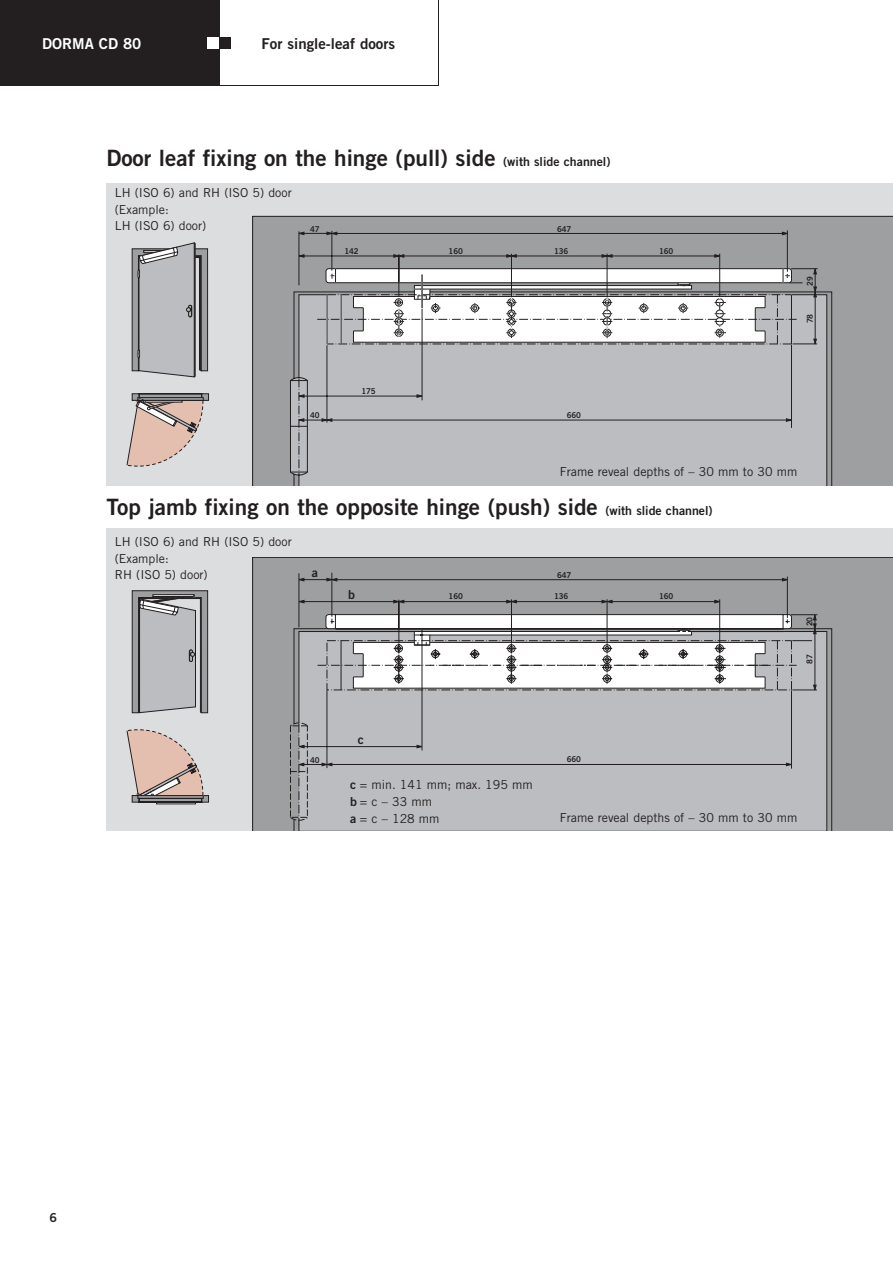
<style>
.page{position:relative;width:893px;height:1263px;background:#fff}
.page>*{position:absolute;margin:0;border:0;box-sizing:border-box;transform-origin:0 0}
.t1{font:22.5px "Trade Gothic Bold Two";color:#231f20}
.t2{font:15px "Trade Gothic Bold Two";color:#231f20}
.t3{font:15px "Trade Gothic Bold Two";color:#fff}
.t4{font:12.3px/17.5px "Trade Gothic";color:#231f20}
.t5{font:12.3px "Trade Gothic Bold Two";color:#231f20}
.t6{font:8.1px "Trade Gothic Bold Two";letter-spacing:-.02em;color:#231f20}
.s1{font-size:12.3px}
.s2{font-family:"Trade Gothic Bold Two"}
</style>
<div class="page">
<div style="left:0;top:1px;width:219px;height:85px;background:#231f20"></div>
<div style="left:219px;top:37px;width:12px;height:12px;background:#231f20"></div>
<div style="left:207px;top:37px;width:12px;height:12px;background:#fff"></div>
<div style="left:106px;top:528px;width:786px;height:302px;background:#dcddde"></div>
<div style="left:252px;top:557px;width:640px;height:273px;background:#9d9fa1"></div>
<hr style="left:252px;top:557px;width:1px;height:273px;background:#231f20">
<hr style="left:252px;top:557px;width:640px;height:1px;background:#231f20">
<svg style="left:782px;top:577px;width:5px;height:4px"></svg>
<svg style="left:290px;top:724px;width:3px;height:96px"></svg>
<svg style="left:293px;top:628px;width:539px;height:202px;background:#b3b5b8"></svg>
<hr style="left:336px;top:579px;width:448px;height:1px;background:#231f20">
<svg style="left:298px;top:577px;width:39px;height:4px"></svg>
<svg style="left:298px;top:599px;width:6px;height:4px"></svg>
<hr style="left:331px;top:572px;width:1px;height:44px;background:#231f20">
<hr style="left:299px;top:573px;width:1px;height:54px;background:#231f20">
<hr style="left:301px;top:601px;width:95px;height:1px;background:#231f20">
<hr style="left:787px;top:576px;width:1px;height:42px;background:#231f20">
<svg style="left:127px;top:590px;width:82px;height:213px"></svg>
<svg style="left:317px;top:599px;width:500px;height:151px;background:#bebfc1"></svg>
<div style="left:106px;top:183px;width:786px;height:302px;background:#dcddde"></div>
<div style="left:252px;top:216px;width:640px;height:269px;background:#9d9fa1"></div>
<hr style="left:252px;top:216px;width:1px;height:269px;background:#231f20">
<hr style="left:252px;top:216px;width:640px;height:1px;background:#231f20">
<div style="left:290px;top:291px;width:542px;height:194px;background:#bbbdc0"></div>
<svg style="left:782px;top:232px;width:5px;height:3px"></svg>
<hr style="left:336px;top:233px;width:448px;height:1px;background:#231f20">
<svg style="left:298px;top:231px;width:39px;height:4px"></svg>
<hr style="left:422px;top:309px;width:1px;height:91px;background:#231f20">
<svg style="left:298px;top:254px;width:6px;height:4px"></svg>
<hr style="left:331px;top:231px;width:1px;height:39px;background:#231f20">
<hr style="left:719px;top:253px;width:1px;height:44px;background:#231f20">
<hr style="left:299px;top:231px;width:1px;height:54px;background:#231f20">
<hr style="left:301px;top:256px;width:95px;height:1px;background:#231f20">
<hr style="left:606px;top:253px;width:1px;height:43px;background:#231f20">
<hr style="left:787px;top:230px;width:1px;height:42px;background:#231f20">
<svg style="left:127px;top:393px;width:82px;height:73px"></svg>
<svg style="left:132px;top:242px;width:76px;height:135px;background:#a9abad"></svg>
<svg style="left:317px;top:254px;width:500px;height:90px"></svg>
<p class="t3" style="left:42px;top:38px;width:101px">DORMA CD 80</p>
<p class="t2" style="left:261px;top:38px;width:135px">For single-leaf doors</p>
<h1 class="t1" style="left:106px;top:149px;width:505px">Door leaf fixing on the hinge (pull) side <span class="s1">(with slide channel)</span></h1>
<p class="t4" style="left:115px;top:185px;width:178px">LH (ISO 6) and RH (ISO 5) door (Example:</p>
<p class="t4" style="left:115px;top:218px;width:93px">LH (ISO 6) door)</p>
<p class="t6" style="left:310px;top:226px;width:11px">47</p>
<p class="t6" style="left:557px;top:226px;width:16px">647</p>
<p class="t6" style="left:344px;top:248px;width:16px">142</p>
<p class="t6" style="left:448px;top:248px;width:16px">160</p>
<p class="t6" style="left:554px;top:248px;width:16px">136</p>
<p class="t6" style="left:659px;top:248px;width:16px">160</p>
<p class="t6" style="left:806px;top:286px;width:11px;rotate:-90deg">29</p>
<p class="t6" style="left:806px;top:323px;width:11px;rotate:-90deg">78</p>
<p class="t6" style="left:361px;top:388px;width:16px">175</p>
<p class="t6" style="left:310px;top:412px;width:11px">40</p>
<p class="t6" style="left:566px;top:411px;width:16px">660</p>
<p class="t4" style="left:560px;top:464px;width:239px">Frame reveal depths of – 30 mm to 30 mm</p>
<h1 class="t1" style="left:106px;top:498px;width:608px">Top jamb fixing on the opposite hinge (push) side <span class="s1">(with slide channel)</span></h1>
<p class="t4" style="left:115px;top:533px;width:178px">LH (ISO 6) and RH (ISO 5) door (Example:</p>
<p class="t4" style="left:115px;top:566px;width:94px">RH (ISO 5) door)</p>
<p class="t5" style="left:312px;top:568px;width:8px">a</p>
<p class="t6" style="left:557px;top:572px;width:16px">647</p>
<p class="t5" style="left:348px;top:590px;width:8px">b</p>
<p class="t6" style="left:448px;top:593px;width:16px">160</p>
<p class="t6" style="left:554px;top:593px;width:16px">136</p>
<p class="t6" style="left:659px;top:593px;width:16px">160</p>
<p class="t6" style="left:806px;top:626px;width:11px;rotate:-90deg">20</p>
<p class="t6" style="left:806px;top:663px;width:11px;rotate:-90deg">87</p>
<p class="t6" style="left:310px;top:756px;width:11px">40</p>
<p class="t5" style="left:358px;top:735px;width:8px">c</p>
<p class="t4" style="left:350px;top:777px;width:184px;line-height:16.8px"><span class="s2">c</span> = min. 141 mm; max. 195 mm <span class="s2">b</span> = c – 33 mm<br><span class="s2">a</span> = c – 128 mm</p>
<p class="t6" style="left:566px;top:756px;width:16px">660</p>
<p class="t4" style="left:560px;top:810px;width:239px">Frame reveal depths of – 30 mm to 30 mm</p>
<p class="t5" style="left:49px;top:1212px;width:9px">6</p>
</div>
